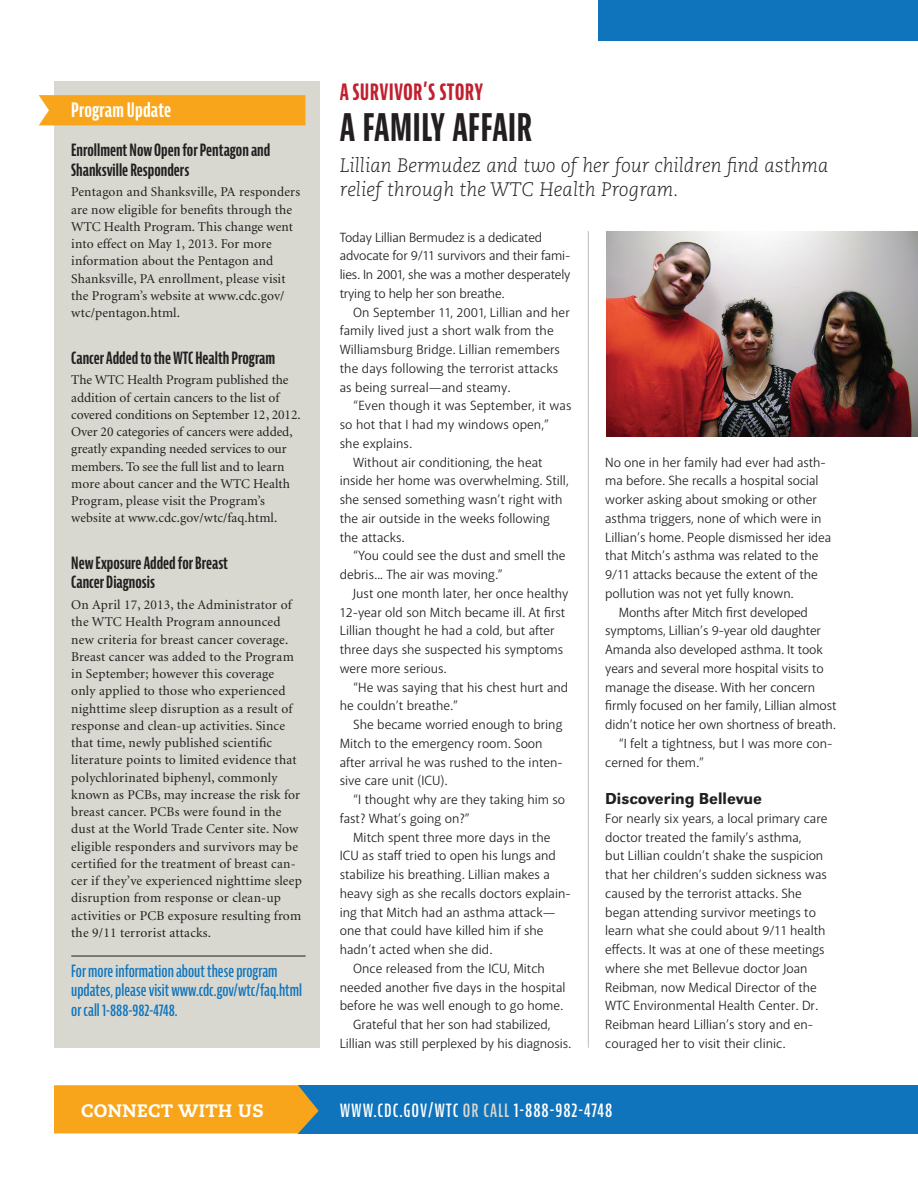
<style>
.page{position:relative;width:918px;height:1188px;background:#fff}
.page>*{position:absolute;margin:0;border:0;box-sizing:border-box;transform-origin:0 0}
.wtc_story_headline{font:700 extra-condensed 40.5px "Bernina Sans";color:#231f20}
.wtc_red_header{font:700 extra-condensed 24px "Bernina Sans";letter-spacing:.01em;color:#c01f2e}
.wtc_story_deck{font:italic 300 19.5px/24px "Caecilia";color:#231f20}
.t1{font:600 extra-condensed 19.5px "Bernina Sans";letter-spacing:.05em;color:#fff}
.wtc_sidebar_bar_head{font:700 extra-condensed 19.5px "Bernina Sans";letter-spacing:.01em;color:#fff}
.t2{font:800 18px "Caecilia";letter-spacing:.02em;color:#fff}
.wtc_sidebar_headline{font:700 extra-condensed 16.5px/19.5px "Bernina Sans";color:#231f20}
.wtc_sidebar_more_inf{font:600 extra-condensed 16.5px/19.5px "Bernina Sans";color:#1074bc}
.wtc_subhead{font:500 16.5px "URW Grotesk T";color:#231f20}
.wtc_body_indent{font:13.5px/18.8px "Akagi";color:#231f20}
.wtc_sidebar_body{font:13.5px/17.2px "Minion";letter-spacing:.01em;color:#231f20}
.wtc_body_no_indent{font:13.5px/18.8px "Akagi";color:#231f20}
.s1{color:#d8d8d0}
</style>
<div class="page">
<div style="left:598px;top:0;width:320px;height:40px;background:#1074bc"></div>
<div style="left:54px;top:81px;width:266px;height:967px;background:#d8d8d0"></div>
<div style="left:298px;top:1085px;width:620px;height:48px;background:#1074bc"></div>
<hr style="left:588px;top:231px;width:1px;height:817px;background:#bcbdc0">
<div style="left:54px;top:1085px;width:265px;height:48px;background:#f9a51b"></div>
<hr style="left:71px;top:956px;width:235px;height:1px;background:#231f20">
<div style="left:39px;top:95px;width:266px;height:30px;background:#f9a51b"></div>
<img style="left:606px;top:232px;width:312px;height:205px">
<p class="wtc_sidebar_bar_head" style="left:71px;top:99px;width:102px">Program Update</p>
<p class="wtc_sidebar_headline" style="left:71px;top:141px;width:201px">Enrollment Now Open for Pentagon and<br>Shanksville Responders</p>
<p class="wtc_sidebar_body" style="left:71px;top:184px;width:230px">Pentagon and Shanksville, PA responders are now eligible for benefits through the WTC Health Program. This change went into effect on May 1, 2013. For more information about the Pentagon and Shanksville, PA enrollment, please visit the Program’s website at www.cdc.gov/ wtc/pentagon.html.</p>
<p class="wtc_sidebar_headline" style="left:71px;top:348px;width:206px">Cancer Added to the WTC Health Program</p>
<p class="wtc_sidebar_body" style="left:71px;top:372px;width:231px">The WTC Health Program published the addition of certain cancers to the list of covered conditions on September 12, 2012.<br>Over 20 categories of cancers were added, greatly expanding needed services to our members. To see the full list and to learn more about cancer and the WTC Health Program, please visit the Program’s website at www.cdc.gov/wtc/faq.html.</p>
<p class="wtc_sidebar_headline" style="left:71px;top:554px;width:158px">New Exposure Added for Breast<br>Cancer Diagnosis</p>
<p class="wtc_sidebar_body" style="left:71px;top:597px;width:232px">On April 17, 2013, the Administrator of the WTC Health Program announced new criteria for breast cancer coverage.<br>Breast cancer was added to the Program in September; however this coverage only applied to those who experienced nighttime sleep disruption as a result of response and clean-up activities. Since that time, newly published scientific literature points to limited evidence that polychlorinated biphenyl, commonly known as PCBs, may increase the risk for breast cancer. PCBs were found in the dust at the World Trade Center site. Now eligible responders and survivors may be certified for the treatment of breast can&shy;cer if they’ve experienced nighttime sleep disruption from response or clean-up activities or PCB exposure resulting from the 9/11 terrorist attacks.</p>
<p class="wtc_sidebar_more_inf" style="left:71px;top:961px;width:232px">For more information about these program updates, please visit www.cdc.gov/wtc/faq.html or call 1-888-982-4748.</p>
<p class="wtc_red_header" style="left:340px;top:78px;width:145px">A SURVIVOR’S STORY</p>
<p class="wtc_story_headline" style="left:340px;top:103px;width:194px">A FAMILY AFFAIR</p>
<p class="wtc_story_deck" style="left:340px;top:154px;width:490px">Lillian Bermudez and two of her four children find asthma relief through the WTC Health Program.</p>
<p class="wtc_body_no_indent" style="left:340px;top:227px;width:232px">Today Lillian Bermudez is a dedicated advocate for 9/11 survivors and their fami&shy;lies. In 2001, she was a mother desperately trying to help her son breathe.</p>
<p class="wtc_body_indent" style="left:340px;top:302px;width:232px;text-indent:14px">On September 11, 2001, Lillian and her family lived just a short walk from the Williamsburg Bridge. Lillian remembers the days following the terrorist attacks as being surreal—and steamy.</p>
<p class="wtc_body_indent" style="left:340px;top:396px;width:233px;text-indent:14px">“Even though it was September, it was so hot that I had my windows open,” she explains.</p>
<p class="wtc_body_indent" style="left:340px;top:452px;width:230px;text-indent:14px">Without air conditioning, the heat inside her home was overwhelming. Still, she sensed something wasn’t right with the air outside in the weeks following the attacks.</p>
<p class="wtc_body_indent" style="left:340px;top:546px;width:227px;text-indent:14px">“You could see the dust and smell the debris... The air was moving.”</p>
<p class="wtc_body_indent" style="left:340px;top:584px;width:230px;text-indent:14px">Just one month later, her once healthy 12-year old son Mitch became ill. At first Lillian thought he had a cold, but after three days she suspected his symptoms were more serious.</p>
<p class="wtc_body_indent" style="left:340px;top:677px;width:230px;text-indent:14px">“He was saying that his chest hurt and he couldn’t breathe.”</p>
<p class="wtc_body_indent" style="left:340px;top:715px;width:225px;text-indent:14px">She became worried enough to bring<br>Mitch to the emergency room. Soon after arrival he was rushed to the inten&shy;sive care unit (ICU).</p>
<p class="wtc_body_indent" style="left:340px;top:790px;width:227px;text-indent:14px">“I thought why are they taking him so fast? What’s going on?”</p>
<p class="wtc_body_indent" style="left:340px;top:827px;width:233px;text-indent:14px">Mitch spent three more days in the ICU as staff tried to open his lungs and stabilize his breathing. Lillian makes a heavy sigh as she recalls doctors explain&shy;ing that Mitch had an asthma attack— one that could have killed him if she hadn’t acted when she did.</p>
<p class="wtc_body_indent" style="left:340px;top:959px;width:227px;text-align:center">Once released from the ICU, Mitch needed another five days in the hospital before he was well enough to go home.</p>
<p class="wtc_body_indent" style="left:340px;top:1015px;width:233px;text-align:center">Grateful that her son had stabilized,<br>Lillian was still perplexed by his diagnosis.</p>
<p class="wtc_body_indent" style="left:605px;top:452px;width:228px">No one in her family had ever had asth&shy;ma before. She recalls a hospital social worker asking about smoking or other asthma triggers, none of which were in Lillian’s home. People dismissed her idea that Mitch’s asthma was related to the 9/11 attacks because the extent of the pollution was not yet fully known.</p>
<p class="wtc_body_indent" style="left:605px;top:602px;width:233px;text-indent:14px">Months after Mitch first developed symptoms, Lillian’s 9-year old daughter Amanda also developed asthma. It took years and several more hospital visits to manage the disease. With her concern firmly focused on her family, Lillian almost didn’t notice her own shortness of breath.</p>
<p class="wtc_body_indent" style="left:605px;top:734px;width:229px;text-indent:14px">“I felt a tightness, but I was more con&shy;cerned for them.”</p>
<p class="wtc_subhead" style="left:605px;top:789px;width:158px">Discovering Bellevue</p>
<p class="wtc_body_no_indent" style="left:605px;top:809px;width:224px">For nearly six years, a local primary care doctor treated the family’s asthma,<br>but Lillian couldn’t shake the suspicion that her children’s sudden sickness was caused by the terrorist attacks. She began attending survivor meetings to learn what she could about 9/11 health effects. It was at one of these meetings where she met Bellevue doctor Joan Reibman, now Medical Director of the WTC Environmental Health Center. Dr.<br>Reibman heard Lillian’s story and en&shy;couraged her to visit their clinic.</p>
<p class="t2" style="left:81px;top:1099px;width:184px">CONNECT WITH US</p>
<p class="t1" style="left:340px;top:1099px;width:274px">WWW.CDC.GOV/WTC <span class="s1">OR CALL</span> 1-888-982-4748</p>
</div>
